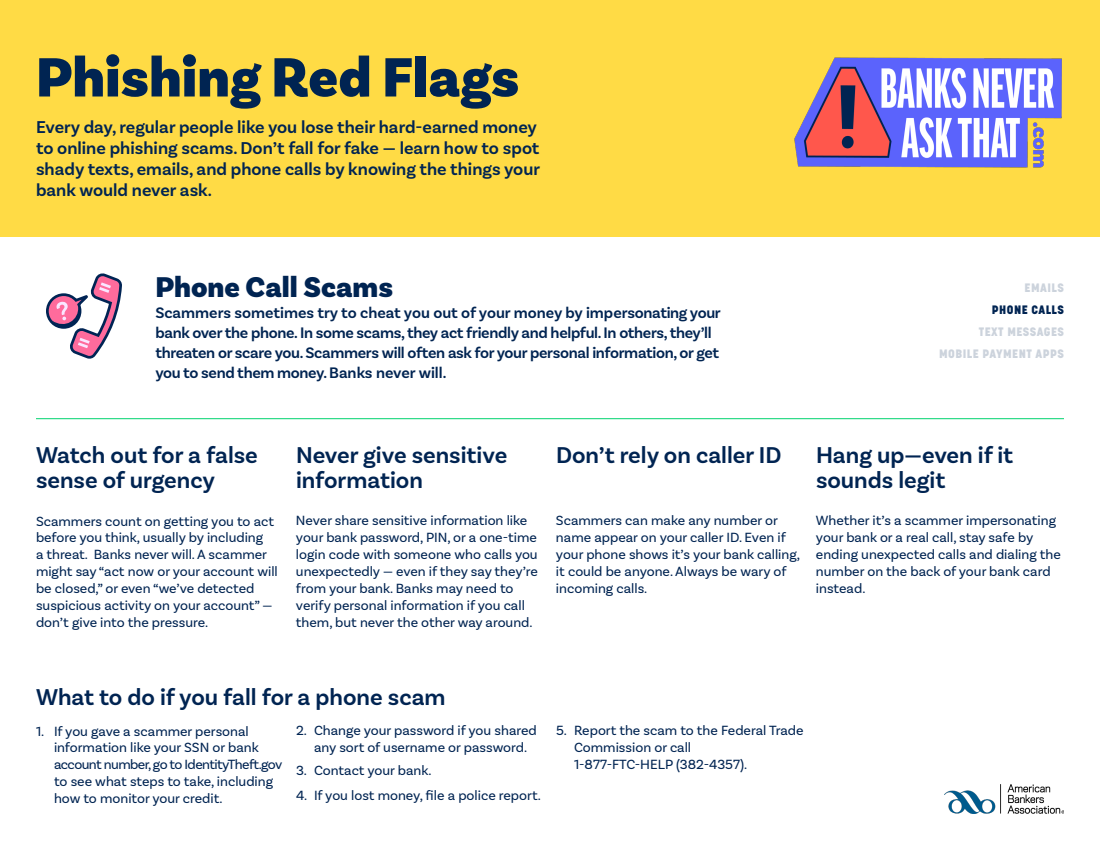
<style>
.page{position:relative;width:1100px;height:850px;background:#fff}
.page>*{position:absolute;margin:0;border:0;box-sizing:border-box;transform-origin:0 0}
.t1{font:900 58px "Basic Sans";color:#002452}
.t2{font:900 30px "Basic Sans";color:#002452}
.t3{font:600 24px/25px "Basic Sans";color:#002452}
.t4{font:600 18px/21px "Basic Sans";color:#002452}
.t5{font:600 16px/20px "Basic Sans";letter-spacing:-.02em;color:#002452}
.t6{font:14px/17px "Basic Sans";color:#002452}
.t7{font:800 12.1px/22px "Korolev";letter-spacing:.04em;color:#ccd3dc;text-align:right}
.t8{font:800 12.1px "Korolev";letter-spacing:.04em;color:#002452}
</style>
<div class="page">
<div style="left:0;top:0;width:1100px;height:237px;background:#ffdb45"></div>
<img style="left:794px;top:57px;width:268px;height:111px">
<hr style="left:36px;top:418px;width:1028px;height:1px;background:#00d36e">
<img style="left:945px;top:785px;width:119px;height:29px">
<svg style="left:46px;top:273px;width:76px;height:86px"></svg>
<h1 class="t1" style="left:36px;top:42px;width:485px">Phishing Red Flags</h1>
<p class="t4" style="left:36px;top:117px;width:505px">Every day, regular people like you lose their hard-earned money to online phishing scams. Don’t fall for fake — learn how to spot shady texts, emails, and phone calls by knowing the things your bank would never ask.</p>
<h2 class="t2" style="left:155px;top:268px;width:239px">Phone Call Scams</h2>
<p class="t7" style="left:1025px;top:277px;width:41px">EMAILS</p>
<p class="t8" style="left:992px;top:302px;width:74px">PHONE CALLS</p>
<p class="t7" style="left:939px;top:321px;width:126px">TEXT MESSAGES<br>MOBILE PAYMENT APPS</p>
<p class="t5" style="left:155px;top:303px;width:567px">Scammers sometimes try to cheat you out of your money by impersonating your bank over the phone. In some scams, they act friendly and helpful. In others, they’ll threaten or scare you. Scammers will often ask for your personal information, or get you to send them money. Banks never will.</p>
<h3 class="t3" style="left:36px;top:443px;width:223px">Watch out for a false sense of urgency</h3>
<h3 class="t3" style="left:296px;top:443px;width:213px">Never give sensitive</h3>
<h3 class="t3" style="left:556px;top:443px;width:227px">Don’t rely on caller ID</h3>
<h3 class="t3" style="left:296px;top:468px;width:128px">information</h3>
<h3 class="t3" style="left:816px;top:443px;width:199px">Hang up—even if it sounds legit</h3>
<p class="t6" style="left:36px;top:512px;width:243px">Scammers count on getting you to act before you think, usually by including<br>a threat. Banks never will. A scammer might say “act now or your account will be closed,” or even “we’ve detected suspicious activity on your account” — don’t give into the pressure.</p>
<p class="t6" style="left:296px;top:512px;width:243px">Never share sensitive information like your bank password, PIN, or a one-time login code with someone who calls you unexpectedly — even if they say they’re from your bank. Banks may need to verify personal information if you call them, but never the other way around.</p>
<p class="t6" style="left:556px;top:512px;width:246px">Scammers can make any number or name appear on your caller ID. Even if your phone shows it’s your bank calling, it could be anyone. Always be wary of incoming calls.</p>
<p class="t6" style="left:816px;top:512px;width:246px">Whether it’s a scammer impersonating your bank or a real call, stay safe by ending unexpected calls and dialing the number on the back of your bank card instead.</p>
<h3 class="t3" style="left:36px;top:684px;width:411px">What to do if you fall for a phone scam</h3>
<p class="t6" style="left:54px;top:722px;width:230px;text-indent:-18px">1. If you gave a scammer personal information like your SSN or bank account number, go to IdentityTheft.gov to see what steps to take, including how to monitor your credit.</p>
<p class="t6" style="left:314px;top:722px;width:224px;text-indent:-18px">2. Change your password if you shared any sort of username or password.</p>
<p class="t6" style="left:296px;top:762px;width:137px">3. Contact your bank.</p>
<p class="t6" style="left:296px;top:787px;width:246px">4. If you lost money, file a police report.</p>
<p class="t6" style="left:574px;top:722px;width:231px;text-indent:-18px">5. Report the scam to the Federal Trade<br>Commission or call<br>1-877-FTC-HELP (382-4357).</p>
</div>
